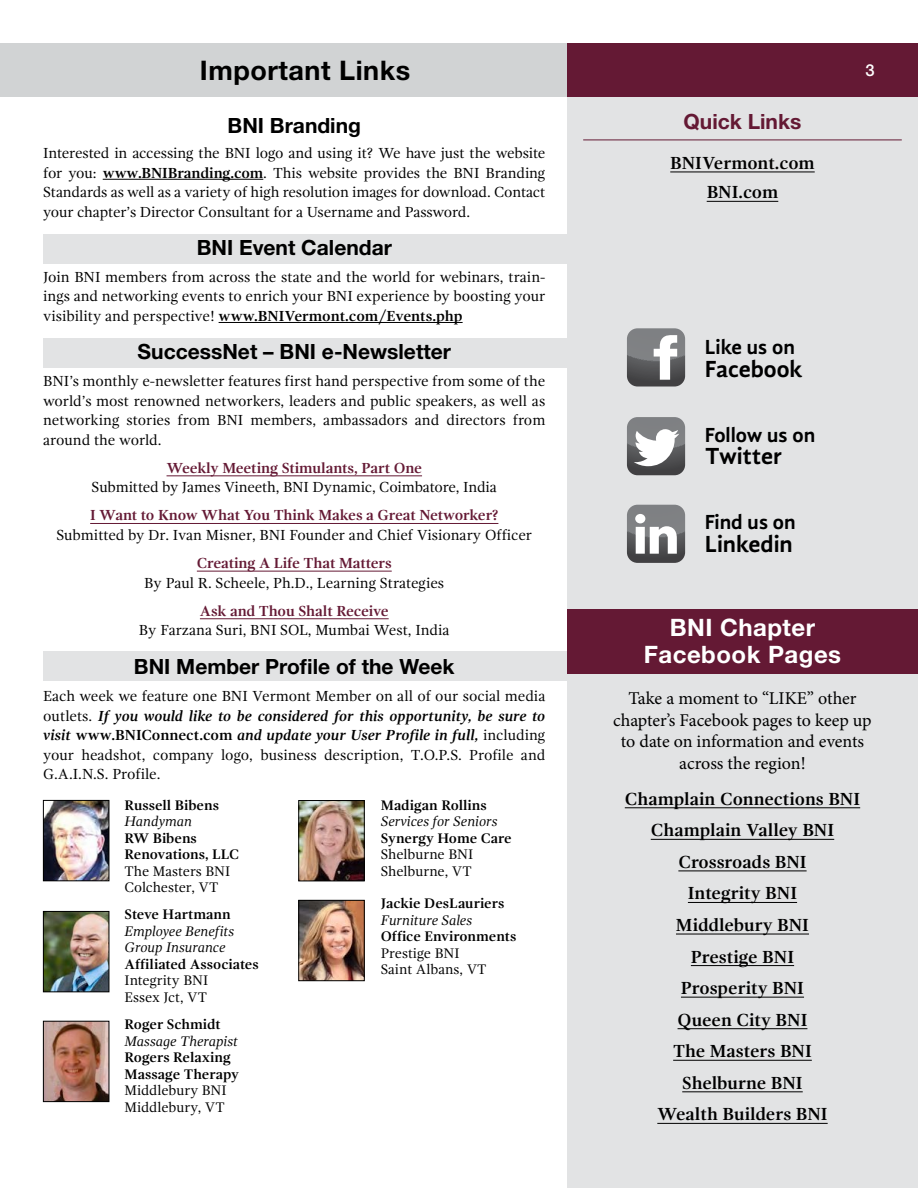
<style>
.page{position:relative;width:918px;height:1188px;background:#fff}
.page>*{position:absolute;margin:0;border:0;box-sizing:border-box;transform-origin:0 0}
.t1{font:700 27px "Helvetica Neue";letter-spacing:.02em;color:#000}
.t2{font:700 24px/27px "Helvetica Neue";letter-spacing:.02em;color:#fff;text-align:center}
.t3{font:700 24px "Gandhi Sans";color:#000}
.t4{font:700 21px "Helvetica Neue";color:#000}
.t5{font:700 21px "Gandhi Sans";color:#000}
.t6{font:700 21px "Helvetica Neue";color:#641934}
.t7{font:700 18px/31.5px "Gandhi Serif";color:#000;text-align:center}
.t8{font:18px/21.6px "Minion Pro";letter-spacing:-.005em;color:#000;text-align:center}
.t9{font:500 16.5px "Helvetica Neue";color:#fff}
.t10{font:15px/19.5px "Gandhi Serif";letter-spacing:-.005em;color:#000;text-align:justify}
.t11{font:700 15px "Gandhi Serif";letter-spacing:-.01em;color:#641934}
.t12{font:700 14.25px/16.5px "Gandhi Serif";color:#000}
.t13{font:14.25px/16.5px "Gandhi Serif";color:#000}
.t14{font:italic 14.25px/16.5px "Gandhi Serif";color:#000}
.s1{font-weight:700}
.s2{font-weight:700;font-style:italic}
</style>
<div class="page">
<div style="left:43px;top:234px;width:551px;height:30px;background:#e2e3e4"></div>
<div style="left:43px;top:338px;width:551px;height:30px;background:#e2e3e4"></div>
<div style="left:43px;top:651px;width:525px;height:30px;background:#e2e3e4"></div>
<div style="left:567px;top:96px;width:351px;height:1092px;background:#e2e3e4"></div>
<hr style="left:583px;top:140px;width:319px;height:1px;background:#641934">
<hr style="left:670px;top:171px;width:145px;height:1px;background:#000">
<hr style="left:707px;top:201px;width:71px;height:1px;background:#000">
<div style="left:567px;top:43px;width:351px;height:54px;background:#641934"></div>
<div style="left:567px;top:609px;width:351px;height:65px;background:#641934"></div>
<div style="left:0;top:43px;width:567px;height:54px;background:#d1d3d4"></div>
<hr style="left:103px;top:179px;width:160px;height:1px;background:#000">
<hr style="left:219px;top:322px;width:244px;height:1px;background:#000">
<hr style="left:167px;top:475px;width:255px;height:1px;background:#641934">
<hr style="left:90px;top:523px;width:408px;height:1px;background:#641934">
<hr style="left:197px;top:571px;width:195px;height:1px;background:#641934">
<hr style="left:200px;top:618px;width:189px;height:1px;background:#641934">
<hr style="left:625px;top:807px;width:235px;height:1px;background:#000">
<hr style="left:651px;top:839px;width:183px;height:1px;background:#000">
<hr style="left:678px;top:870px;width:129px;height:1px;background:#000">
<hr style="left:688px;top:902px;width:109px;height:1px;background:#000">
<hr style="left:676px;top:934px;width:133px;height:1px;background:#000">
<hr style="left:691px;top:965px;width:103px;height:1px;background:#000">
<hr style="left:681px;top:997px;width:123px;height:1px;background:#000">
<hr style="left:678px;top:1028px;width:129px;height:1px;background:#000">
<hr style="left:673px;top:1060px;width:139px;height:1px;background:#000">
<hr style="left:682px;top:1091px;width:121px;height:1px;background:#000">
<hr style="left:657px;top:1123px;width:171px;height:1px;background:#000">
<img style="left:45px;top:802px;width:62px;height:77px">
<div style="left:43px;top:800px;width:66px;height:81px;border:1px solid #000"></div>
<img style="left:45px;top:913px;width:62px;height:77px">
<div style="left:43px;top:911px;width:66px;height:81px;border:1px solid #000"></div>
<img style="left:45px;top:1023px;width:62px;height:77px">
<div style="left:43px;top:1021px;width:66px;height:81px;border:1px solid #000"></div>
<svg style="left:627px;top:328px;width:58px;height:59px"></svg>
<svg style="left:627px;top:417px;width:58px;height:58px"></svg>
<svg style="left:627px;top:505px;width:58px;height:58px"></svg>
<img style="left:301px;top:802px;width:62px;height:77px">
<div style="left:299px;top:800px;width:66px;height:81px;border:1px solid #000"></div>
<img style="left:301px;top:902px;width:62px;height:77px">
<div style="left:299px;top:900px;width:66px;height:81px;border:1px solid #000"></div>
<h1 class="t1" style="left:200px;top:53px;width:212px">Important Links</h1>
<p class="t9" style="left:866px;top:60px;width:11px">3</p>
<h3 class="t4" style="left:228px;top:113px;width:135px">BNI Branding</h3>
<p class="t10" style="left:43px;top:144px;width:504px">Interested in accessing the BNI logo and using it? We have just the website for you: <span class="s1">www.BNIBranding.com</span>. This website provides the BNI Branding Standards as well as a variety of high resolution images for download. Contact your chapter’s Director Consultant for a Username and Password.</p>
<h3 class="t4" style="left:197px;top:234px;width:197px">BNI Event Calendar</h3>
<p class="t10" style="left:43px;top:267px;width:504px">Join BNI members from across the state and the world for webinars, train&shy;ings and networking events to enrich your BNI experience by boosting your visibility and perspective! <span class="s1">www.BNIVermont.com/Events.php</span></p>
<h3 class="t4" style="left:138px;top:339px;width:315px">SuccessNet – BNI e-Newsletter</h3>
<p class="t10" style="left:43px;top:371px;width:504px">BNI’s monthly e-newsletter features first hand perspective from some of the world’s most renowned networkers, leaders and public speakers, as well as networking stories from BNI members, ambassadors and directors from around the world.</p>
<p class="t11" style="left:167px;top:459px;width:257px">Weekly Meeting Stimulants, Part One</p>
<p class="t10" style="left:92px;top:478px;width:407px">Submitted by James Vineeth, BNI Dynamic, Coimbatore, India</p>
<p class="t11" style="left:90px;top:507px;width:410px">I Want to Know What You Think Makes a Great Networker?</p>
<p class="t10" style="left:56px;top:525px;width:477px">Submitted by Dr. Ivan Misner, BNI Founder and Chief Visionary Officer</p>
<p class="t11" style="left:197px;top:555px;width:196px">Creating A Life That Matters</p>
<p class="t10" style="left:144px;top:573px;width:302px">By Paul R. Scheele, Ph.D., Learning Strategies</p>
<p class="t11" style="left:200px;top:602px;width:190px">Ask and Thou Shalt Receive</p>
<p class="t10" style="left:139px;top:621px;width:312px">By Farzana Suri, BNI SOL, Mumbai West, India</p>
<h3 class="t4" style="left:134px;top:653px;width:322px">BNI Member Profile of the Week</h3>
<p class="t10" style="left:43px;top:686px;width:504px">Each week we feature one BNI Vermont Member on all of our social media outlets. <span class="s2">If you would like to be considered for this opportunity, be sure to visit</span> <span class="s1">www.BNIConnect.com</span> <span class="s2">and update your User Profile in full,</span> including your headshot, company logo, business description, T.O.P.S. Profile and G.A.I.N.S. Profile.</p>
<h3 class="t6" style="left:684px;top:108px;width:119px">Quick Links</h3>
<p class="t7" style="left:670px;top:148px;width:146px;line-height:29.4px">BNIVermont.com<br>BNI.com</p>
<h3 class="t5" style="left:705px;top:335px;width:92px">Like us on</h3>
<h2 class="t3" style="left:705px;top:355px;width:99px">Facebook</h2>
<h3 class="t5" style="left:705px;top:423px;width:112px">Follow us on</h3>
<h2 class="t3" style="left:705px;top:442px;width:79px">Twitter</h2>
<h3 class="t5" style="left:705px;top:510px;width:92px">Find us on</h3>
<h2 class="t3" style="left:705px;top:530px;width:90px">Linkedin</h2>
<h2 class="t2" style="left:644px;top:614px;width:199px">BNI Chapter<br>Facebook Pages</h2>
<p class="t8" style="left:613px;top:688px;width:260px">Take a moment to “LIKE” other chapter’s Facebook pages to keep up to date on information and events across the region!</p>
<p class="t7" style="left:625px;top:783px;width:237px">Champlain Connections BNI<br>Champlain Valley BNI<br>Crossroads BNI<br>Integrity BNI<br>Middlebury BNI<br>Prestige BNI<br>Prosperity BNI<br>Queen City BNI<br>The Masters BNI<br>Shelburne BNI<br>Wealth Builders BNI</p>
<p class="t12" style="left:125px;top:796px;width:96px">Russell Bibens</p>
<p class="t14" style="left:125px;top:813px;width:69px">Handyman</p>
<p class="t12" style="left:125px;top:829px;width:116px">RW Bibens<br>Renovations, LLC</p>
<p class="t13" style="left:125px;top:863px;width:107px">The Masters BNI<br>Colchester, VT</p>
<p class="t12" style="left:125px;top:906px;width:108px">Steve Hartmann</p>
<p class="t14" style="left:125px;top:923px;width:111px">Employee Benefits<br>Group Insurance</p>
<p class="t12" style="left:125px;top:956px;width:136px">Affiliated Associates</p>
<p class="t13" style="left:125px;top:972px;width:85px">Integrity BNI<br>Essex Jct, VT</p>
<p class="t12" style="left:125px;top:1016px;width:98px">Roger Schmidt</p>
<p class="t14" style="left:125px;top:1033px;width:115px">Massage Therapist</p>
<p class="t12" style="left:125px;top:1049px;width:116px">Rogers Relaxing<br>Massage Therapy</p>
<p class="t13" style="left:125px;top:1082px;width:104px">Middlebury BNI<br>Middlebury, VT</p>
<p class="t12" style="left:381px;top:797px;width:108px">Madigan Rollins</p>
<p class="t14" style="left:381px;top:813px;width:118px">Services for Seniors</p>
<p class="t12" style="left:381px;top:830px;width:132px">Synergy Home Care</p>
<p class="t13" style="left:381px;top:846px;width:94px">Shelburne BNI<br>Shelburne, VT</p>
<p class="t12" style="left:381px;top:895px;width:125px">Jackie DesLauriers</p>
<p class="t14" style="left:381px;top:912px;width:93px">Furniture Sales</p>
<p class="t12" style="left:381px;top:928px;width:137px">Office Environments</p>
<p class="t13" style="left:381px;top:945px;width:107px">Prestige BNI<br>Saint Albans, VT</p>
</div>
